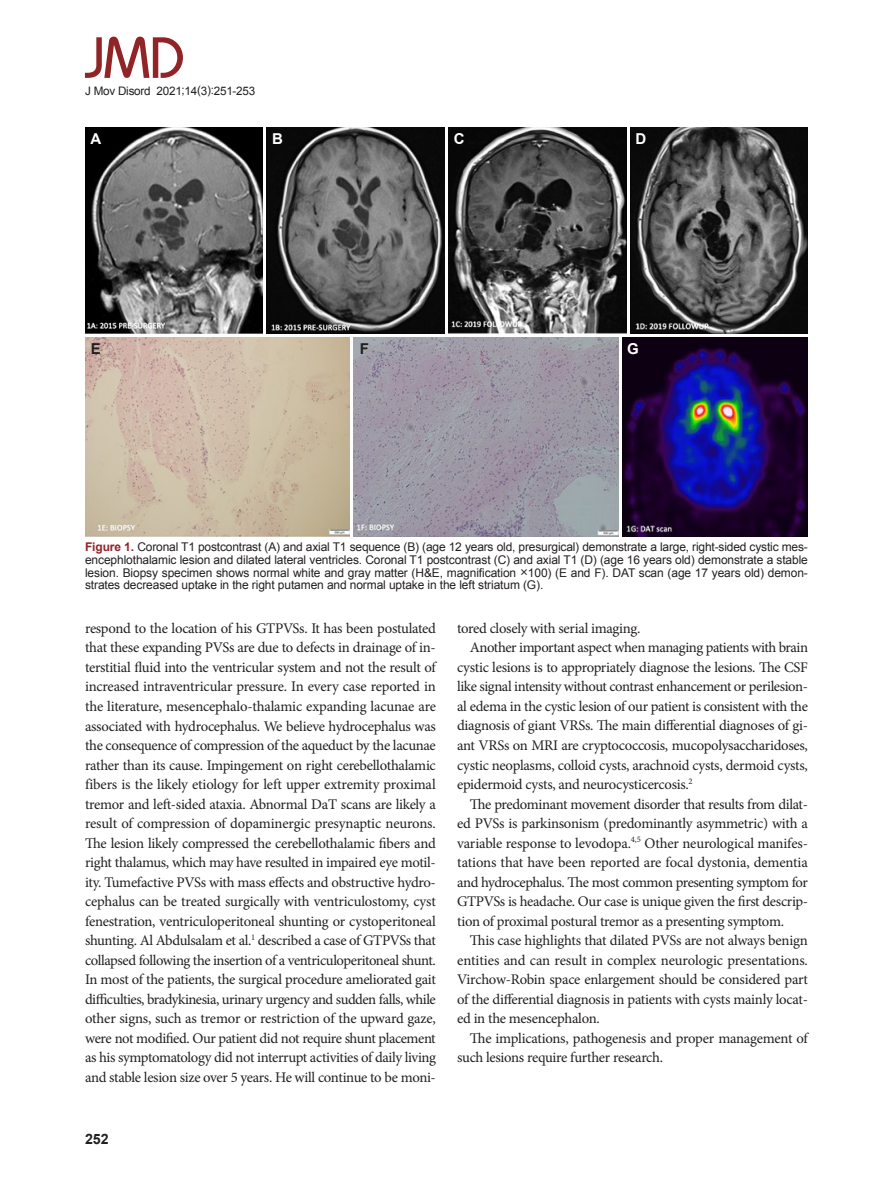
<style>
.page{position:relative;width:893px;height:1191px;background:#fff}
.page>*{position:absolute;margin:0;border:0;box-sizing:border-box;transform-origin:0 0}
.t1{font:500 57.9px "Bauhaus Std";color:#912427}
.t2{font:700 15px "Arial";color:#fff}
.t3{font:700 15px "Arial";color:#231f20}
.t4{font:14.7px/19.5px "Minion Pro";letter-spacing:-.02em;color:#231f20;text-align:justify}
.t5{font:700 14.25px "Arial";color:#231f20}
.t6{font:12px/12.8px "Arial";letter-spacing:-.01em;color:#231f20;text-align:justify}
.t7{font:11.7px "Arial";letter-spacing:-.02em;color:#231f20}
.s1{font-weight:700;color:#912427}
.s2{font-family:"Garamond";font-weight:700}
</style>
<div class="page">
<img style="left:85px;top:128px;width:178px;height:205px">
<img style="left:267px;top:128px;width:177px;height:205px">
<img style="left:449px;top:128px;width:177px;height:205px">
<img style="left:630px;top:128px;width:178px;height:205px">
<img style="left:85px;top:338px;width:264px;height:198px">
<img style="left:354px;top:338px;width:264px;height:198px">
<img style="left:622px;top:338px;width:186px;height:198px">
<h1 class="t1" style="left:85px;top:23px;width:101px">JMD</h1>
<p class="t7" style="left:85px;top:83px;width:172px">J Mov Disord 2021;14(3):251-253</p>
<p class="t2" style="left:91px;top:128px;width:12px">A</p>
<p class="t2" style="left:272px;top:128px;width:12px">B</p>
<p class="t2" style="left:454px;top:128px;width:12px">C</p>
<p class="t2" style="left:636px;top:128px;width:12px">D</p>
<p class="t3" style="left:91px;top:338px;width:12px">E</p>
<p class="t3" style="left:360px;top:338px;width:11px">F</p>
<p class="t2" style="left:627px;top:338px;width:13px">G</p>
<p class="t6" style="left:85px;top:540px;width:724px"><span class="s1">Figure 1.</span> Coronal T1 postcontrast (A) and axial T1 sequence (B) (age 12 years old, presurgical) demonstrate a large, right-sided cystic mes&shy;encephlothalamic lesion and dilated lateral ventricles. Coronal T1 postcontrast (C) and axial T1 (D) (age 16 years old) demonstrate a stable lesion. Biopsy specimen shows normal white and gray matter (H&amp;E, magnification <span class="s2">×</span>100) (E and F). DAT scan (age 17 years old) demon&shy;strates decreased uptake in the right putamen and normal uptake in the left striatum (G).</p>
<p class="t4" style="left:85px;top:618px;width:352px">respond to the location of his GTPVSs. It has been postulated that these expanding PVSs are due to defects in drainage of in&shy;terstitial fluid into the ventricular system and not the result of increased intraventricular pressure. In every case reported in the literature, mesencephalo-thalamic expanding lacunae are associated with hydrocephalus. We believe hydrocephalus was the consequence of compression of the aqueduct by the lacunae rather than its cause. Impingement on right cerebellothalamic fibers is the likely etiology for left upper extremity proximal tremor and left-sided ataxia. Abnormal DaT scans are likely a result of compression of dopaminergic presynaptic neurons.<br>The lesion likely compressed the cerebellothalamic fibers and right thalamus, which may have resulted in impaired eye motil&shy;ity. Tumefactive PVSs with mass effects and obstructive hydro&shy;cephalus can be treated surgically with ventriculostomy, cyst fenestration, ventriculoperitoneal shunting or cystoperitoneal shunting. Al Abdulsalam et al.<sup>1</sup> described a case of GTPVSs that collapsed following the insertion of a ventriculoperitoneal shunt.<br>In most of the patients, the surgical procedure ameliorated gait difficulties, bradykinesia, urinary urgency and sudden falls, while other signs, such as tremor or restriction of the upward gaze, were not modified. Our patient did not require shunt placement as his symptomatology did not interrupt activities of daily living and stable lesion size over 5 years. He will continue to be moni-</p>
<p class="t4" style="left:457px;top:618px;width:185px">tored closely with serial imaging.</p>
<p class="t4" style="left:470px;top:638px;width:340px">Another important aspect when managing patients with brain</p>
<p class="t4" style="left:457px;top:657px;width:352px">cystic lesions is to appropriately diagnose the lesions. The CSF</p>
<p class="t4" style="left:457px;top:677px;width:352px">like signal intensity without contrast enhancement or perilesion-</p>
<p class="t4" style="left:457px;top:696px;width:352px">al edema in the cystic lesion of our patient is consistent with the</p>
<p class="t4" style="left:457px;top:716px;width:352px">diagnosis of giant VRSs. The main differential diagnoses of gi-</p>
<p class="t4" style="left:457px;top:735px;width:352px">ant VRSs on MRI are cryptococcosis, mucopolysaccharidoses,</p>
<p class="t4" style="left:457px;top:755px;width:352px">cystic neoplasms, colloid cysts, arachnoid cysts, dermoid cysts,</p>
<p class="t4" style="left:457px;top:774px;width:237px">epidermoid cysts, and neurocysticercosis.<sup>2</sup></p>
<p class="t4" style="left:470px;top:794px;width:340px">The predominant movement disorder that results from dilat-</p>
<p class="t4" style="left:457px;top:813px;width:352px">ed PVSs is parkinsonism (predominantly asymmetric) with a</p>
<p class="t4" style="left:457px;top:833px;width:352px">variable response to levodopa.<sup>4,5</sup> Other neurological manifes-</p>
<p class="t4" style="left:457px;top:852px;width:352px">tations that have been reported are focal dystonia, dementia</p>
<p class="t4" style="left:457px;top:872px;width:352px">and hydrocephalus. The most common presenting symptom for</p>
<p class="t4" style="left:457px;top:891px;width:352px">GTPVSs is headache. Our case is unique given the first descrip-</p>
<p class="t4" style="left:457px;top:911px;width:328px">tion of proximal postural tremor as a presenting symptom.</p>
<p class="t4" style="left:470px;top:930px;width:340px">This case highlights that dilated PVSs are not always benign</p>
<p class="t4" style="left:457px;top:950px;width:352px">entities and can result in complex neurologic presentations.</p>
<p class="t4" style="left:457px;top:969px;width:352px">Virchow-Robin space enlargement should be considered part</p>
<p class="t4" style="left:457px;top:989px;width:352px">of the differential diagnosis in patients with cysts mainly locat-</p>
<p class="t4" style="left:457px;top:1008px;width:144px">ed in the mesencephalon.</p>
<p class="t4" style="left:470px;top:1028px;width:340px">The implications, pathogenesis and proper management of</p>
<p class="t4" style="left:457px;top:1047px;width:207px">such lesions require further research.</p>
<p class="t5" style="left:85px;top:1129px;width:25px">252</p>
</div>
